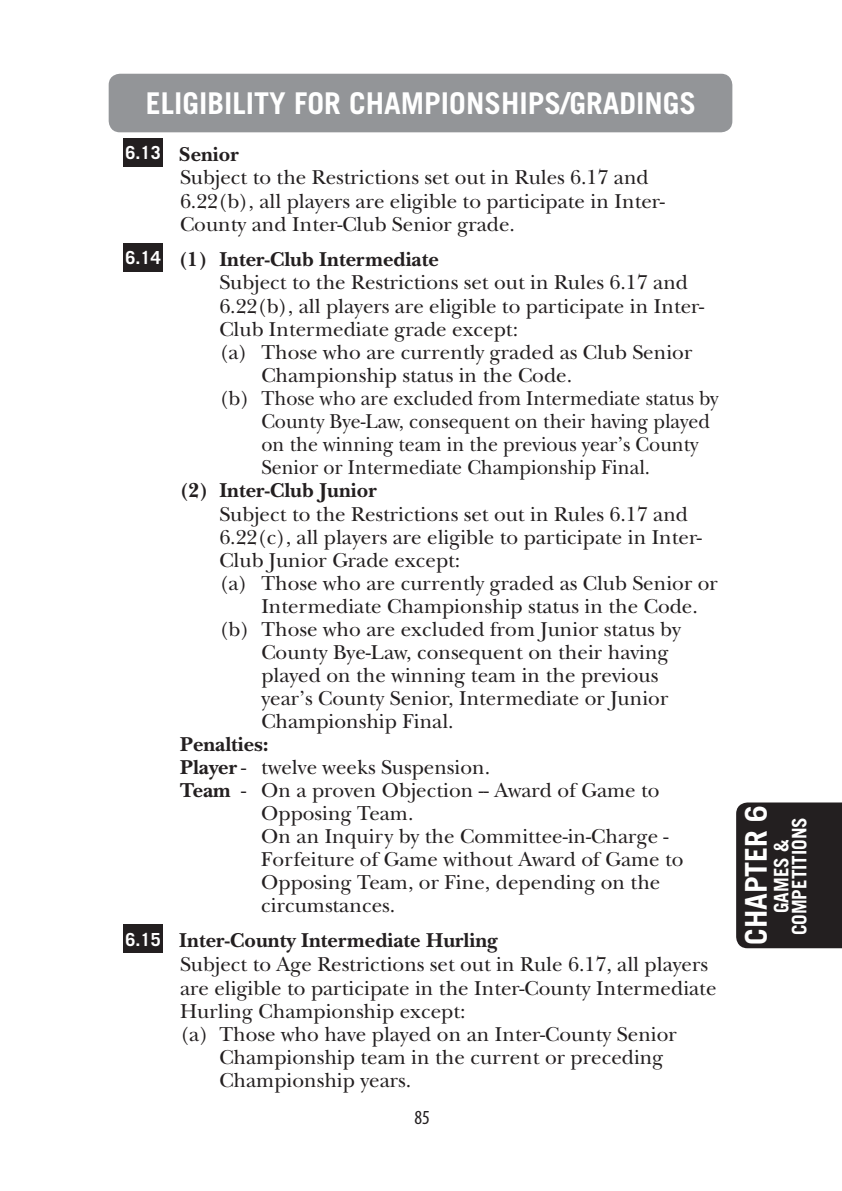
<style>
.page{position:relative;width:842px;height:1191px;background:#fff}
.page>*{position:absolute;margin:0;border:0;box-sizing:border-box;transform-origin:0 0}
.t1{font:700 30px "Trade Gothic";color:#fff}
.t2{font:21px/23.4px "New Baskerville";color:#231f20}
.t3{font:21px "New Baskerville";color:#231f20;scale:.95 1}
.t4{font:700 21px "New Baskerville";color:#231f20}
.t5{font:700 20px/18px "Trade Gothic";color:#fff;text-align:center;scale:.95 1}
.t6{font:condensed 20px "Myriad Pro";color:#231f20}
.s1{font-family:"Trade Gothic";font-weight:700;font-size:18px;color:#fff}
.s2{font-weight:700}
.s3{font-family:"Trade Gothic";font-size:18px;color:#fff}
</style>
<div class="page">
<div style="left:736px;top:802px;width:106px;height:146px;background:#231f20"></div>
<div style="left:123px;top:138px;width:40px;height:28px;background:#231f20"></div>
<div style="left:123px;top:243px;width:40px;height:28px;background:#231f20"></div>
<div style="left:123px;top:924px;width:40px;height:29px;background:#231f20"></div>
<div style="left:109px;top:74px;width:623px;height:58px;background:#939598;border-radius:11px"></div>
<h1 class="t1" style="left:146px;top:85px;width:552px">ELIGIBILITY FOR CHAMPIONSHIPS/GRADINGS</h1>
<p class="t2" style="left:180px;top:142px;width:486px;text-indent:-54px"><span class="s1">6.13</span> <span class="s2">Senior<br></span>Subject to the Restrictions set out in Rules 6.17 and 6.22(b), all players are eligible to participate in Inter-County and Inter-Club Senior grade.</p>
<p class="t4" style="left:126px;top:247px;width:315px"><span class="s3">6.14</span> (1) Inter-Club Intermediate</p>
<p class="t2" style="left:219px;top:271px;width:470px">Subject to the Restrictions set out in Rules 6.17 and</p>
<p class="t2" style="left:219px;top:294px;width:486px">6.22(b), all players are eligible to participate in Inter-</p>
<p class="t2" style="left:219px;top:317px;width:300px">Club Intermediate grade except:</p>
<p class="t2" style="left:219px;top:340px;width:475px">(a) Those who are currently graded as Club Senior</p>
<p class="t2" style="left:261px;top:363px;width:312px">Championship status in the Code.</p>
<p class="t2" style="left:219px;top:386px;width:501px">(b) Those who are excluded from Intermediate status by</p>
<p class="t3" style="left:261px;top:408px;width:474px">County Bye-Law, consequent on their having played</p>
<p class="t3" style="left:261px;top:431px;width:462px">on the winning team in the previous year’s County</p>
<p class="t3" style="left:261px;top:454px;width:411px">Senior or Intermediate Championship Final.</p>
<p class="t4" style="left:180px;top:478px;width:198px">(2) Inter-Club Junior</p>
<p class="t2" style="left:219px;top:502px;width:470px">Subject to the Restrictions set out in Rules 6.17 and</p>
<p class="t2" style="left:219px;top:526px;width:484px">6.22(c), all players are eligible to participate in Inter-</p>
<p class="t2" style="left:219px;top:549px;width:243px">Club Junior Grade except:</p>
<p class="t2" style="left:219px;top:572px;width:500px">(a) Those who are currently graded as Club Senior or</p>
<p class="t2" style="left:261px;top:595px;width:438px">Intermediate Championship status in the Code.</p>
<p class="t2" style="left:219px;top:617px;width:463px">(b) Those who are excluded from Junior status by</p>
<p class="t2" style="left:261px;top:640px;width:409px">County Bye-Law, consequent on their having</p>
<p class="t2" style="left:261px;top:663px;width:398px">played on the winning team in the previous</p>
<p class="t2" style="left:261px;top:686px;width:409px">year’s County Senior, Intermediate or Junior</p>
<p class="t2" style="left:261px;top:709px;width:194px">Championship Final.</p>
<p class="t4" style="left:180px;top:732px;width:90px">Penalties:</p>
<p class="t2" style="left:180px;top:755px;width:312px"><span class="s2">Player</span> - twelve weeks Suspension.</p>
<p class="t2" style="left:180px;top:778px;width:481px"><span class="s2">Team</span> - On a proven Objection -- Award of Game to</p>
<p class="t2" style="left:261px;top:801px;width:154px">Opposing Team.</p>
<p class="t2" style="left:261px;top:824px;width:409px">On an Inquiry by the Committee-in-Charge -</p>
<p class="t2" style="left:261px;top:847px;width:424px">Forfeiture of Game without Award of Game to</p>
<p class="t2" style="left:261px;top:870px;width:401px">Opposing Team, or Fine, depending on the</p>
<p class="t2" style="left:261px;top:893px;width:135px">circumstances.</p>
<p class="t4" style="left:126px;top:928px;width:374px"><span class="s3">6.15</span> Inter-County Intermediate Hurling</p>
<p class="t2" style="left:180px;top:952px;width:529px">Subject to Age Restrictions set out in Rule 6.17, all players</p>
<p class="t2" style="left:180px;top:976px;width:538px">are eligible to participate in the Inter-County Intermediate</p>
<p class="t2" style="left:180px;top:999px;width:287px">Hurling Championship except:</p>
<p class="t2" style="left:180px;top:1022px;width:498px">(a) Those who have played on an Inter-County Senior</p>
<p class="t2" style="left:219px;top:1045px;width:446px">Championship team in the current or preceding</p>
<p class="t2" style="left:219px;top:1068px;width:193px">Championship years.</p>
<p class="t6" style="left:414px;top:1105px;width:17px">85</p>
<h1 class="t1" style="left:738px;top:945px;width:142px;rotate:-90deg">Chapter 6</h1>
<p class="t5" style="left:772px;top:935px;width:126px;rotate:-90deg">GAMES &amp;<br>COMPETITIONS</p>
</div>
